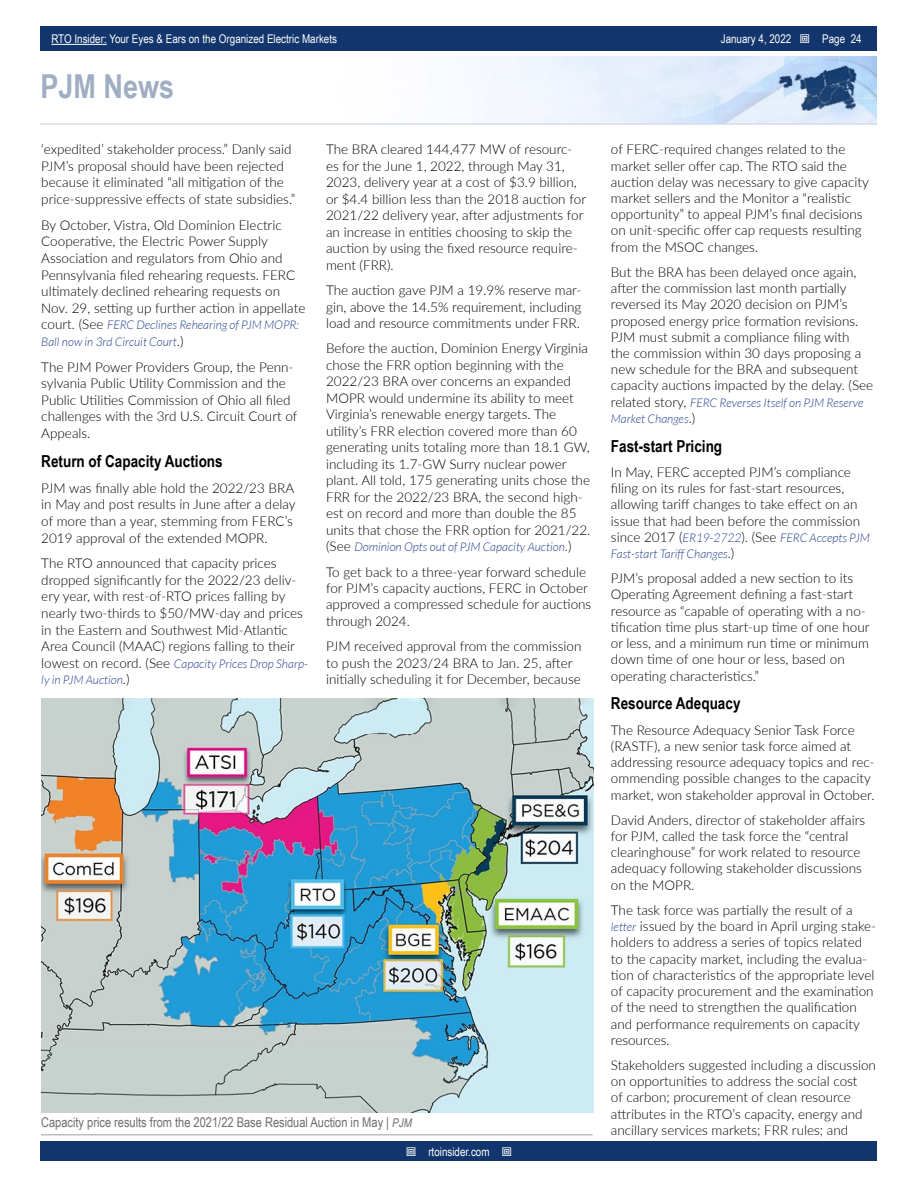
<style>
.page{position:relative;width:918px;height:1188px;background:#fff}
.page>*{position:absolute;margin:0;border:0;box-sizing:border-box;transform-origin:0 0}
.t1{font:700 33px "Arial Narrow";color:#a0aec4}
.t2{font:700 16.5px "Arial Narrow";color:#000}
.t3{font:300 13.5px/16.2px "Lato";color:#000}
.t4{font:13.5px "Arial Narrow";color:#6d6e71}
.t5{font:italic 300 12px/16.6px "Lato";color:#25408f}
.t6{font:12px "Arial Narrow";color:#fff}
.s1{font-style:normal;font-size:13.5px;color:#000}
.s2{font-style:italic;font-size:12px}
.s3{font-style:italic;font-size:12px;color:#25408f}
</style>
<div class="page">
<div style="left:41px;top:1142px;width:836px;height:19px;background:#11356c"></div>
<div style="left:41px;top:27px;width:836px;height:24px;background:#11356c"></div>
<hr style="left:51px;top:44px;width:56px;height:1px;background:#fff">
<img style="left:474px;top:56px;width:403px;height:67px">
<hr style="left:40px;top:123px;width:837px;height:2px;background:#d6deec">
<hr style="left:41px;top:1134px;width:552px;height:2px;background:#bfbfbf">
<img style="left:41px;top:698px;width:552px;height:415px">
<p class="t6" style="left:51px;top:30px;width:287px">RTO Insider: Your Eyes &amp; Ears on the Organized Electric Markets</p>
<p class="t6" style="left:721px;top:30px;width:72px">January 4, 2022</p>
<p class="t6" style="left:822px;top:30px;width:41px">Page 24</p>
<h1 class="t1" style="left:40px;top:61px;width:135px">PJM News</h1>
<p class="t3" style="left:41px;top:141px;width:256px;line-height:16.6px">‘expedited’ stakeholder process.” Danly said PJM’s proposal should have been rejected because it eliminated “all mitigation of the price-suppressive effects of state subsidies.”</p>
<p class="t3" style="left:41px;top:216px;width:266px;line-height:16.6px">By October, Vistra, Old Dominion Electric Cooperative, the Electric Power Supply Association and regulators from Ohio and Pennsylvania filed rehearing requests. FERC ultimately declined rehearing requests on Nov. 29, setting up further action in appellate</p>
<p class="t5" style="left:41px;top:317px;width:259px"><span class="s1">court. (See</span> FERC Declines Rehearing of PJM MOPR:<br>Ball now in 3rd Circuit Court<span class="s1">.)</span></p>
<p class="t3" style="left:41px;top:358px;width:258px;line-height:16.6px">The PJM Power Providers Group, the Penn&shy;sylvania Public Utility Commission and the Public Utilities Commission of Ohio all filed challenges with the 3rd U.S. Circuit Court of Appeals.</p>
<p class="t2" style="left:41px;top:449px;width:183px">Return of Capacity Auctions</p>
<p class="t3" style="left:41px;top:479px;width:256px;line-height:16.6px">PJM was finally able hold the 2022/23 BRA in May and post results in June after a delay of more than a year, stemming from FERC’s 2019 approval of the extended MOPR.</p>
<p class="t3" style="left:41px;top:555px;width:263px;line-height:16.6px">The RTO announced that capacity prices dropped significantly for the 2022/23 deliv&shy;ery year, with rest-of-RTO prices falling by nearly two-thirds to $50/MW-day and prices in the Eastern and Southwest Mid-Atlantic Area Council (MAAC) regions falling to their</p>
<p class="t5" style="left:41px;top:656px;width:268px"><span class="s1">lowest on record. (See</span> Capacity Prices Drop Sharp&shy;ly in PJM Auction<span class="s1">.)</span></p>
<p class="t3" style="left:326px;top:141px;width:262px">The BRA cleared 144,477 MW of resourc&shy;es for the June 1, 2022, through May 31, 2023, delivery year at a cost of $3.9 billion, or $4.4 billion less than the 2018 auction for 2021/22 delivery year, after adjustments for an increase in entities choosing to skip the auction by using the fixed resource require&shy;ment (FRR).</p>
<p class="t3" style="left:326px;top:281px;width:257px;text-align:justify">The auction gave PJM a 19.9% reserve mar&shy;gin, above the 14.5% requirement, including load and resource commitments under FRR.</p>
<p class="t3" style="left:326px;top:340px;width:266px">Before the auction, Dominion Energy Virginia chose the FRR option beginning with the 2022/23 BRA over concerns an expanded MOPR would undermine its ability to meet Virginia’s renewable energy targets. The utility’s FRR election covered more than 60 generating units totaling more than 18.1 GW, including its 1.7-GW Surry nuclear power plant. All told, 175 generating units chose the FRR for the 2022/23 BRA, the second high&shy;est on record and more than double the 85 units that chose the FRR option for 2021/22.</p>
<p class="t5" style="left:326px;top:539px;width:247px"><span class="s1">(See</span> Dominion Opts out of PJM Capacity Auction<span class="s1">.)</span></p>
<p class="t3" style="left:326px;top:563px;width:267px">To get back to a three-year forward schedule for PJM’s capacity auctions, FERC in October approved a compressed schedule for auctions through 2024.</p>
<p class="t3" style="left:326px;top:638px;width:257px">PJM received approval from the commission to push the 2023/24 BRA to Jan. 25, after initially scheduling it for December, because</p>
<p class="t4" style="left:41px;top:1113px;width:372px">Capacity price results from the 2021/22 Base Residual Auction in May | <span class="s2">PJM</span></p>
<p class="t6" style="left:428px;top:1143px;width:63px">rtoinsider.com</p>
<p class="t3" style="left:611px;top:141px;width:259px">of FERC-required changes related to the market seller offer cap. The RTO said the auction delay was necessary to give capacity market sellers and the Monitor a “realistic opportunity” to appeal PJM’s final decisions on unit-specific offer cap requests resulting from the MSOC changes.</p>
<p class="t3" style="left:611px;top:263px;width:264px">But the BRA has been delayed once again, after the commission last month partially reversed its May 2020 decision on PJM’s proposed energy price formation revisions.<br>PJM must submit a compliance filing with<br>the commission within 30 days proposing a new schedule for the BRA and subsequent capacity auctions impacted by the delay. (See</p>
<p class="t5" style="left:611px;top:395px;width:254px;line-height:16.2px"><span class="s1">related story,</span> FERC Reverses Itself on PJM Reserve<br>Market Changes<span class="s1">.)</span></p>
<p class="t2" style="left:611px;top:433px;width:113px">Fast-start Pricing</p>
<p class="t3" style="left:611px;top:463px;width:251px">In May, FERC accepted PJM’s compliance filing on its rules for fast-start resources, allowing tariff changes to take effect on an issue that had been before the commission</p>
<p class="t5" style="left:611px;top:530px;width:260px;line-height:16.2px"><span class="s1">since 2017 (</span>ER19-2722<span class="s1">). (See</span> FERC Accepts PJM<br>Fast-start Tariff Changes<span class="s1">.)</span></p>
<p class="t3" style="left:611px;top:570px;width:260px">PJM’s proposal added a new section to its Operating Agreement defining a fast-start resource as “capable of operating with a no&shy;tification time plus start-up time of one hour or less, and a minimum run time or minimum down time of one hour or less, based on operating characteristics.”</p>
<p class="t2" style="left:611px;top:691px;width:131px">Resource Adequacy</p>
<p class="t3" style="left:611px;top:721px;width:265px">The Resource Adequacy Senior Task Force (RASTF), a new senior task force aimed at addressing resource adequacy topics and rec&shy;ommending possible changes to the capacity market, won stakeholder approval in October.</p>
<p class="t3" style="left:611px;top:811px;width:256px">David Anders, director of stakeholder affairs for PJM, called the task force the “central clearinghouse” for work related to resource adequacy following stakeholder discussions on the MOPR.</p>
<p class="t3" style="left:611px;top:902px;width:267px">The task force was partially the result of a <span class="s3">letter</span> issued by the board in April urging stake&shy;holders to address a series of topics related to the capacity market, including the evalua&shy;tion of characteristics of the appropriate level of capacity procurement and the examination of the need to strengthen the qualification and performance requirements on capacity resources.</p>
<p class="t3" style="left:611px;top:1057px;width:267px">Stakeholders suggested including a discussion on opportunities to address the social cost<br>of carbon; procurement of clean resource attributes in the RTO’s capacity, energy and ancillary services markets; FRR rules; and</p>
</div>
